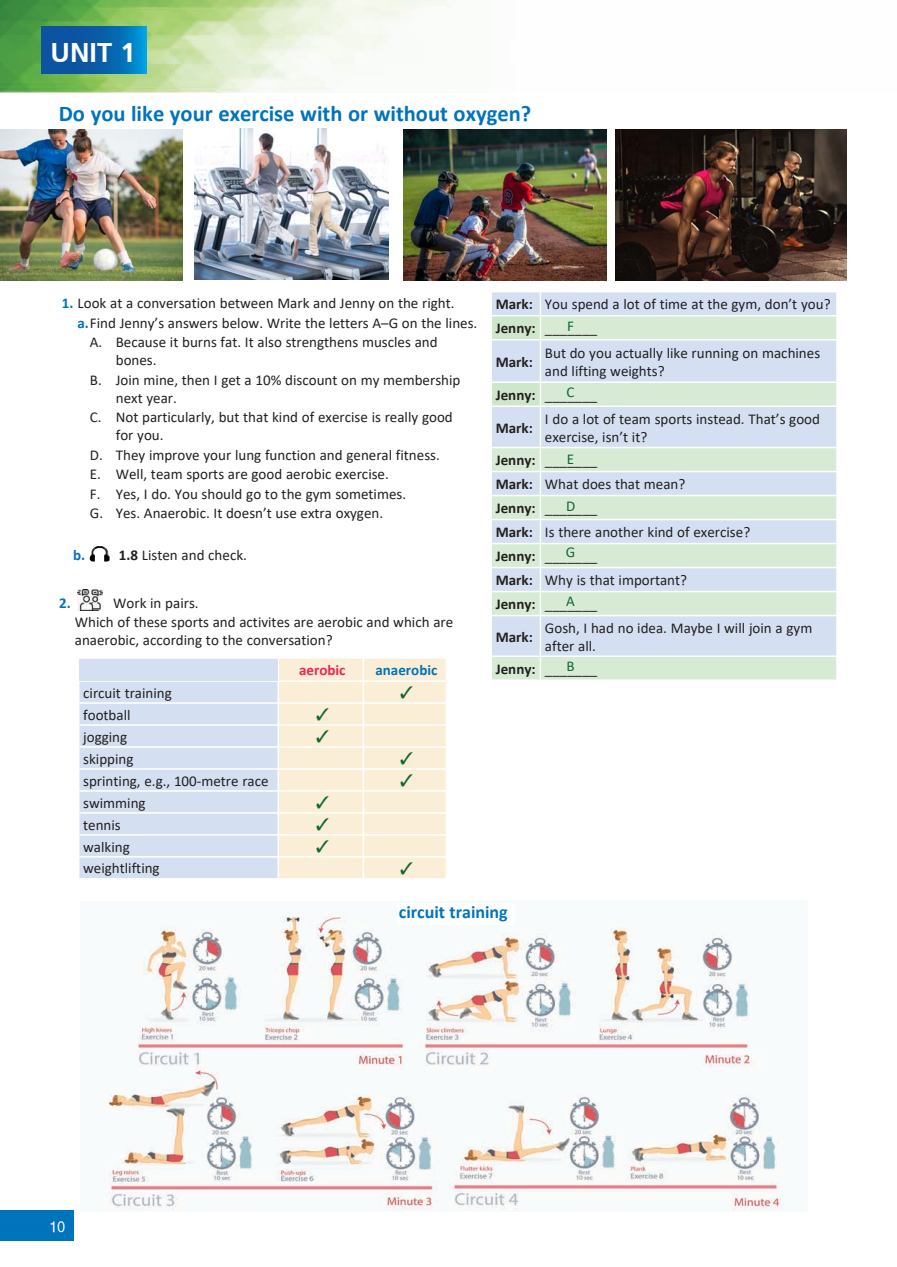
<style>
.page{position:relative;width:897px;height:1267px;background:#fff}
.page>*{position:absolute;margin:0;border:0;box-sizing:border-box;transform-origin:0 0}
.t1{font:700 27px "PF Catalog";color:#fff}
.t2{font:700 22.5px "Calibri";color:#0073bd}
.t3{font:700 18px "Calibri";color:#0073bd}
.t4{font:15px/19.5px "Calibri";color:#231f20}
.t5{font:700 15px/32.5px "Calibri";color:#231f20}
.t6{font:700 15px "Calibri";color:#0073bd}
.t7{font:700 15px "Calibri";color:#ee2455}
.t8{font:15px "Calibri";color:#0f6838}
.t9{font:15px "UB Helvetica";color:#fff}
.s1{font-weight:700;color:#0073bd}
.s2{font-weight:700}
.s3{font-weight:400}
</style>
<div class="page">
<img style="left:0;top:0;width:448px;height:92px">
<div style="left:0;top:1210px;width:73px;height:30px;background:#0073bd"></div>
<svg style="left:42px;top:26px;width:104px;height:48px;background:#0764ae"></svg>
<img style="left:0;top:130px;width:183px;height:151px">
<img style="left:194px;top:128px;width:194px;height:152px">
<img style="left:403px;top:130px;width:203px;height:151px">
<img style="left:615px;top:130px;width:231px;height:151px">
<img style="left:103px;top:911px;width:681px;height:300px">
<img style="left:90px;top:546px;width:19px;height:15px">
<div style="left:492px;top:292px;width:344px;height:23px;background:#d4e0f1"></div>
<svg style="left:492px;top:316px;width:344px;height:363px;background:#d5e5e3"></svg>
<hr style="left:539px;top:292px;width:2px;height:23px;background:#fff">
<hr style="left:539px;top:316px;width:2px;height:23px;background:#fff">
<hr style="left:490px;top:339px;width:50px;height:1px;background:#fff">
<hr style="left:540px;top:339px;width:297px;height:1px;background:#fff">
<hr style="left:539px;top:340px;width:2px;height:41px;background:#fff">
<hr style="left:490px;top:381px;width:50px;height:2px;background:#fff">
<hr style="left:540px;top:381px;width:297px;height:2px;background:#fff">
<hr style="left:539px;top:383px;width:2px;height:22px;background:#fff">
<hr style="left:490px;top:405px;width:50px;height:2px;background:#fff">
<hr style="left:540px;top:405px;width:297px;height:2px;background:#fff">
<hr style="left:539px;top:407px;width:2px;height:40px;background:#fff">
<hr style="left:490px;top:447px;width:50px;height:1px;background:#fff">
<hr style="left:540px;top:447px;width:297px;height:1px;background:#fff">
<hr style="left:539px;top:448px;width:2px;height:23px;background:#fff">
<hr style="left:490px;top:471px;width:50px;height:1px;background:#fff">
<hr style="left:540px;top:471px;width:297px;height:1px;background:#fff">
<hr style="left:539px;top:472px;width:2px;height:23px;background:#fff">
<hr style="left:490px;top:495px;width:50px;height:1px;background:#fff">
<hr style="left:540px;top:495px;width:297px;height:1px;background:#fff">
<hr style="left:539px;top:496px;width:2px;height:23px;background:#fff">
<hr style="left:490px;top:519px;width:50px;height:1px;background:#fff">
<hr style="left:540px;top:519px;width:297px;height:1px;background:#fff">
<hr style="left:539px;top:520px;width:2px;height:23px;background:#fff">
<hr style="left:490px;top:543px;width:50px;height:1px;background:#fff">
<hr style="left:540px;top:543px;width:297px;height:1px;background:#fff">
<hr style="left:539px;top:544px;width:2px;height:22px;background:#fff">
<hr style="left:490px;top:566px;width:50px;height:2px;background:#fff">
<hr style="left:540px;top:566px;width:297px;height:2px;background:#fff">
<hr style="left:539px;top:568px;width:2px;height:22px;background:#fff">
<hr style="left:490px;top:590px;width:50px;height:2px;background:#fff">
<hr style="left:540px;top:590px;width:297px;height:2px;background:#fff">
<hr style="left:539px;top:592px;width:2px;height:22px;background:#fff">
<svg style="left:836px;top:448px;width:1px;height:145px"></svg>
<hr style="left:490px;top:614px;width:50px;height:2px;background:#fff">
<hr style="left:540px;top:614px;width:297px;height:2px;background:#fff">
<hr style="left:539px;top:616px;width:2px;height:39px;background:#fff">
<hr style="left:490px;top:655px;width:50px;height:2px;background:#fff">
<hr style="left:540px;top:655px;width:297px;height:2px;background:#fff">
<hr style="left:539px;top:657px;width:2px;height:22px;background:#fff">
<div style="left:397px;top:903px;width:117px;height:21px;background:#fff"></div>
<img style="left:77px;top:590px;width:25px;height:20px">
<svg style="left:79px;top:658px;width:367px;height:220px;background:#e7e8e6"></svg>
<h1 class="t1" style="left:51px;top:37px;width:86px">UNIT 1</h1>
<h2 class="t2" style="left:59px;top:98px;width:474px">Do you like your exercise with or without oxygen?</h2>
<p class="t4" style="left:62px;top:293px;width:394px"><span class="s1">1.</span> Look at a conversation between Mark and Jenny on the right.</p>
<p class="t4" style="left:77px;top:312px;width:401px"><span class="s1">a.</span>Find Jenny’s answers below. Write the letters A–G on the lines.</p>
<p class="t4" style="left:90px;top:332px;width:349px">A. Because it burns fat. It also strengthens muscles and</p>
<p class="t4" style="left:90px;top:350px;width:372px;text-indent:26px">bones.<br>B. Join mine, then I get a 10% discount on my membership</p>
<p class="t4" style="left:90px;top:387px;width:364px;text-indent:26px">next year.<br>C. Not particularly, but that kind of exercise is really good</p>
<p class="t4" style="left:90px;top:425px;width:351px;text-indent:26px">for you.<br>D. They improve your lung function and general fitness.<br>E. Well, team sports are good aerobic exercise.<br>F. Yes, I do. You should go to the gym sometimes.<br>G. Yes. Anaerobic. It doesn’t use extra oxygen.</p>
<p class="t4" style="left:73px;top:544px;width:175px"><span class="s1">b.</span> <span class="s2">1.8</span> Listen and check.</p>
<p class="t6" style="left:59px;top:592px;width:13px">2.</p>
<p class="t4" style="left:75px;top:592px;width:380px;text-indent:38px">Work in pairs.<br>Which of these sports and activites are aerobic and which are</p>
<p class="t4" style="left:75px;top:630px;width:259px">anaerobic, according to the conversation?</p>
<p class="t4" style="left:495px;top:292px;width:336px;line-height:24px"><span class="s2">Mark:</span> You spend a lot of time at the gym, don’t you?<br><span class="s2">Jenny:</span> _______</p>
<p class="t5" style="left:495px;top:345px;width:39px">Mark:</p>
<p class="t4" style="left:545px;top:343px;width:277px;line-height:18px">But do you actually like running on machines and lifting weights?</p>
<p class="t5" style="left:495px;top:378px;width:103px">Jenny: <span class="s3">_______<br></span>Mark:</p>
<p class="t8" style="left:567px;top:315px;width:8px">F</p>
<p class="t8" style="left:566px;top:382px;width:9px">C</p>
<p class="t4" style="left:545px;top:409px;width:276px;line-height:18px">I do a lot of team sports instead. That’s good exercise, isn’t it?</p>
<p class="t4" style="left:495px;top:448px;width:256px;line-height:24px"><span class="s2">Jenny:</span> _______<br><span class="s2">Mark:</span> What does that mean?<br><span class="s2">Jenny:</span> _______<br><span class="s2">Mark:</span> Is there another kind of exercise?<br><span class="s2">Jenny:</span> _______<br><span class="s2">Mark:</span> Why is that important?<br><span class="s2">Jenny:</span> _______</p>
<p class="t5" style="left:495px;top:620px;width:39px">Mark:</p>
<p class="t4" style="left:545px;top:618px;width:269px;line-height:18px">Gosh, I had no idea. Maybe I will join a gym after all.</p>
<p class="t8" style="left:567px;top:448px;width:9px">E</p>
<p class="t8" style="left:566px;top:495px;width:11px">D</p>
<p class="t8" style="left:565px;top:542px;width:11px">G</p>
<p class="t8" style="left:566px;top:591px;width:10px">A</p>
<p class="t4" style="left:83px;top:682px;width:90px">circuit training</p>
<p class="t4" style="left:83px;top:704px;width:49px">football</p>
<p class="t4" style="left:83px;top:726px;width:45px">jogging</p>
<p class="t4" style="left:83px;top:748px;width:52px">skipping</p>
<p class="t4" style="left:83px;top:770px;width:187px">sprinting, e.g., 100-metre race</p>
<p class="t4" style="left:83px;top:792px;width:64px">swimming</p>
<p class="t4" style="left:83px;top:814px;width:39px">tennis</p>
<p class="t4" style="left:83px;top:836px;width:48px">walking</p>
<p class="t4" style="left:83px;top:858px;width:78px">weightlifting</p>
<p class="t8" style="left:566px;top:656px;width:10px">B</p>
<p class="t7" style="left:299px;top:659px;width:48px">aerobic</p>
<p class="t6" style="left:375px;top:659px;width:63px">anaerobic</p>
<p class="t4" style="left:495px;top:658px;width:103px"><span class="s2">Jenny:</span> _______</p>
<p class="t3" style="left:399px;top:899px;width:110px">circuit training</p>
<p class="t9" style="left:49px;top:1218px;width:18px">10</p>
</div>
